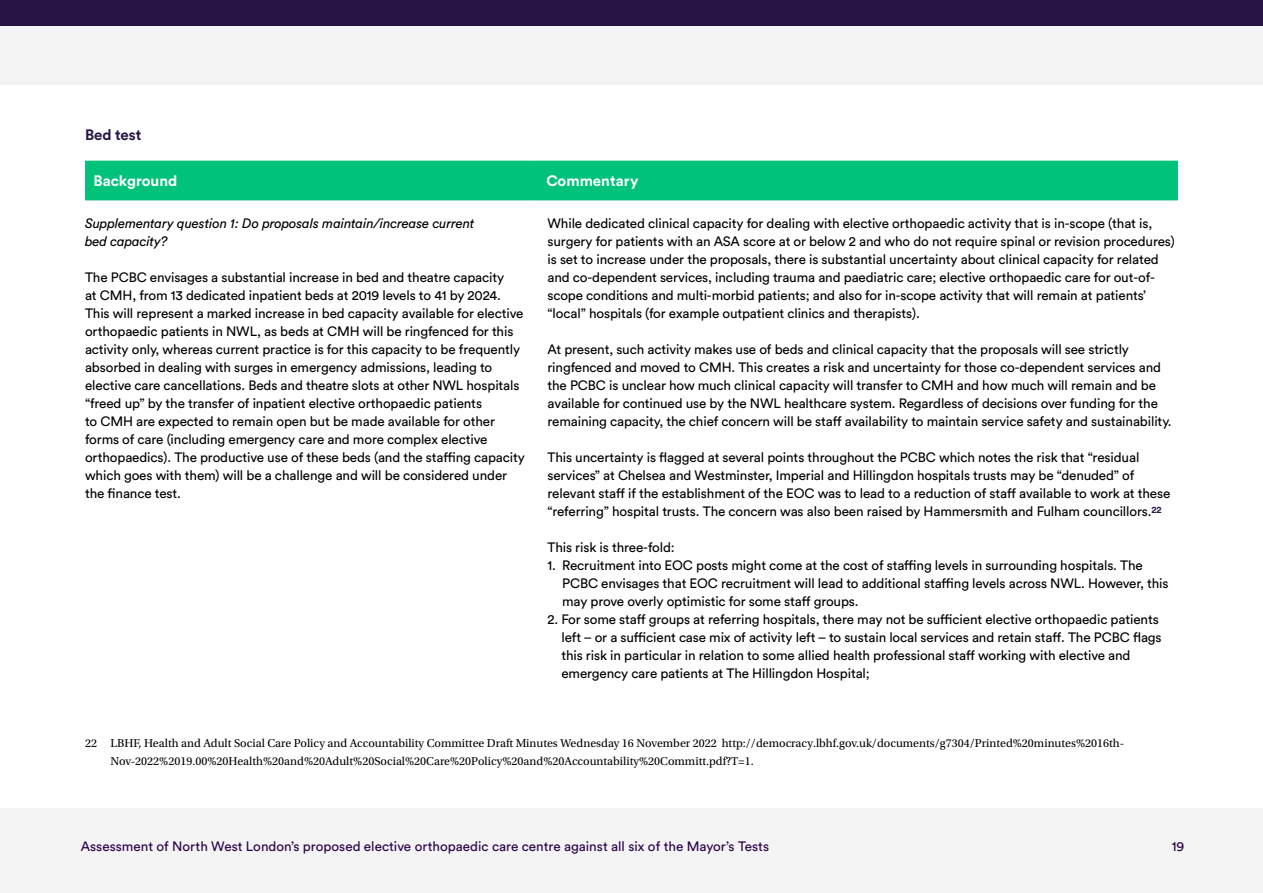
<style>
.page{position:relative;width:1263px;height:893px;background:#fff}
.page>*{position:absolute;margin:0;border:0;box-sizing:border-box;transform-origin:0 0}
.t1{font:700 15px "Circular Pro";color:#fff}
.t2{font:700 15px "Circular Pro";letter-spacing:-.005em;color:#271544}
.t3{font:13.5px/18px "Circular Pro";letter-spacing:-.01em;color:#000}
.t4{font:13.5px "Circular Pro";color:#280048}
.t5{font:italic 13.5px/18px "Circular Std";letter-spacing:-.01em;color:#000}
.t6{font:12px/18px "Utopia Std";color:#000}
</style>
<div class="page">
<div style="left:0;top:0;width:1263px;height:26px;background:#271544"></div>
<div style="left:0;top:26px;width:1263px;height:59px;background:#f5f4f4"></div>
<div style="left:0;top:809px;width:1263px;height:84px;background:#f5f4f4"></div>
<div style="left:85px;top:162px;width:1093px;height:37px;background:#00c27a"></div>
<hr style="left:85px;top:161px;width:445px;height:1px;background:#00c27a">
<hr style="left:530px;top:161px;width:648px;height:1px;background:#00c27a">
<hr style="left:85px;top:199px;width:445px;height:1px;background:#00c27a">
<hr style="left:530px;top:199px;width:648px;height:1px;background:#00c27a">
<p class="t2" style="left:85px;top:124px;width:58px">Bed test</p>
<p class="t1" style="left:94px;top:171px;width:85px">Background</p>
<p class="t1" style="left:546px;top:171px;width:93px">Commentary</p>
<p class="t5" style="left:85px;top:214px;width:391px">Supplementary question 1: Do proposals maintain/increase current bed capacity?</p>
<p class="t3" style="left:85px;top:267px;width:441px">The PCBC envisages a substantial increase in bed and theatre capacity<br>at CMH, from 13 dedicated inpatient beds at 2019 levels to 41 by 2024.<br>This will represent a marked increase in bed capacity available for elective orthopaedic patients in NWL, as beds at CMH will be ringfenced for this activity only, whereas current practice is for this capacity to be frequently absorbed in dealing with surges in emergency admissions, leading to elective care cancellations. Beds and theatre slots at other NWL hospitals “freed up” by the transfer of inpatient elective orthopaedic patients<br>to CMH are expected to remain open but be made available for other forms of care (including emergency care and more complex elective orthopaedics). The productive use of these beds (and the staffing capacity which goes with them) will be a challenge and will be considered under the finance test.</p>
<p class="t3" style="left:547px;top:213px;width:629px">While dedicated clinical capacity for dealing with elective orthopaedic activity that is in-scope (that is, surgery for patients with an ASA score at or below 2 and who do not require spinal or revision procedures) is set to increase under the proposals, there is substantial uncertainty about clinical capacity for related and co-dependent services, including trauma and paediatric care; elective orthopaedic care for out-of&shy;scope conditions and multi-morbid patients; and also for in-scope activity that will remain at patients’ “local” hospitals (for example outpatient clinics and therapists).</p>
<p class="t3" style="left:547px;top:339px;width:625px">At present, such activity makes use of beds and clinical capacity that the proposals will see strictly ringfenced and moved to CMH. This creates a risk and uncertainty for those co-dependent services and the PCBC is unclear how much clinical capacity will transfer to CMH and how much will remain and be available for continued use by the NWL healthcare system. Regardless of decisions over funding for the remaining capacity, the chief concern will be staff availability to maintain service safety and sustainability.</p>
<p class="t3" style="left:547px;top:447px;width:624px">This uncertainty is flagged at several points throughout the PCBC which notes the risk that “residual services” at Chelsea and Westminster, Imperial and Hillingdon hospitals trusts may be “denuded” of relevant staff if the establishment of the EOC was to lead to a reduction of staff available to work at these “referring” hospital trusts. The concern was also been raised by Hammersmith and Fulham councillors.<sup>22</sup></p>
<p class="t3" style="left:547px;top:537px;width:129px">This risk is three-fold:</p>
<p class="t3" style="left:562px;top:555px;width:608px;text-indent:-15px">1. Recruitment into EOC posts might come at the cost of staffing levels in surrounding hospitals. The<br>PCBC envisages that EOC recruitment will lead to additional staffing levels across NWL. However, this may prove overly optimistic for some staff groups.</p>
<p class="t3" style="left:561px;top:609px;width:602px;text-indent:-14px">2. For some staff groups at referring hospitals, there may not be sufficient elective orthopaedic patients left – or a sufficient case mix of activity left – to sustain local services and retain staff. The PCBC flags this risk in particular in relation to some allied health professional staff working with elective and emergency care patients at The Hillingdon Hospital;</p>
<p class="t6" style="left:111px;top:734px;width:1015px;text-indent:-26px">22 LBHF, Health and Adult Social Care Policy and Accountability Committee Draft Minutes Wednesday 16 November 2022 http://democracy.lbhf.gov.uk/documents/g7304/Printed%20minutes%2016th-<br>Nov-2022%2019.00%20Health%20and%20Adult%20Social%20Care%20Policy%20and%20Accountability%20Committ.pdf?T=1.</p>
<p class="t4" style="left:81px;top:837px;width:690px">Assessment of North West London’s proposed elective orthopaedic care centre against all six of the Mayor’s Tests</p>
<p class="t4" style="left:1172px;top:837px;width:14px">19</p>
</div>
